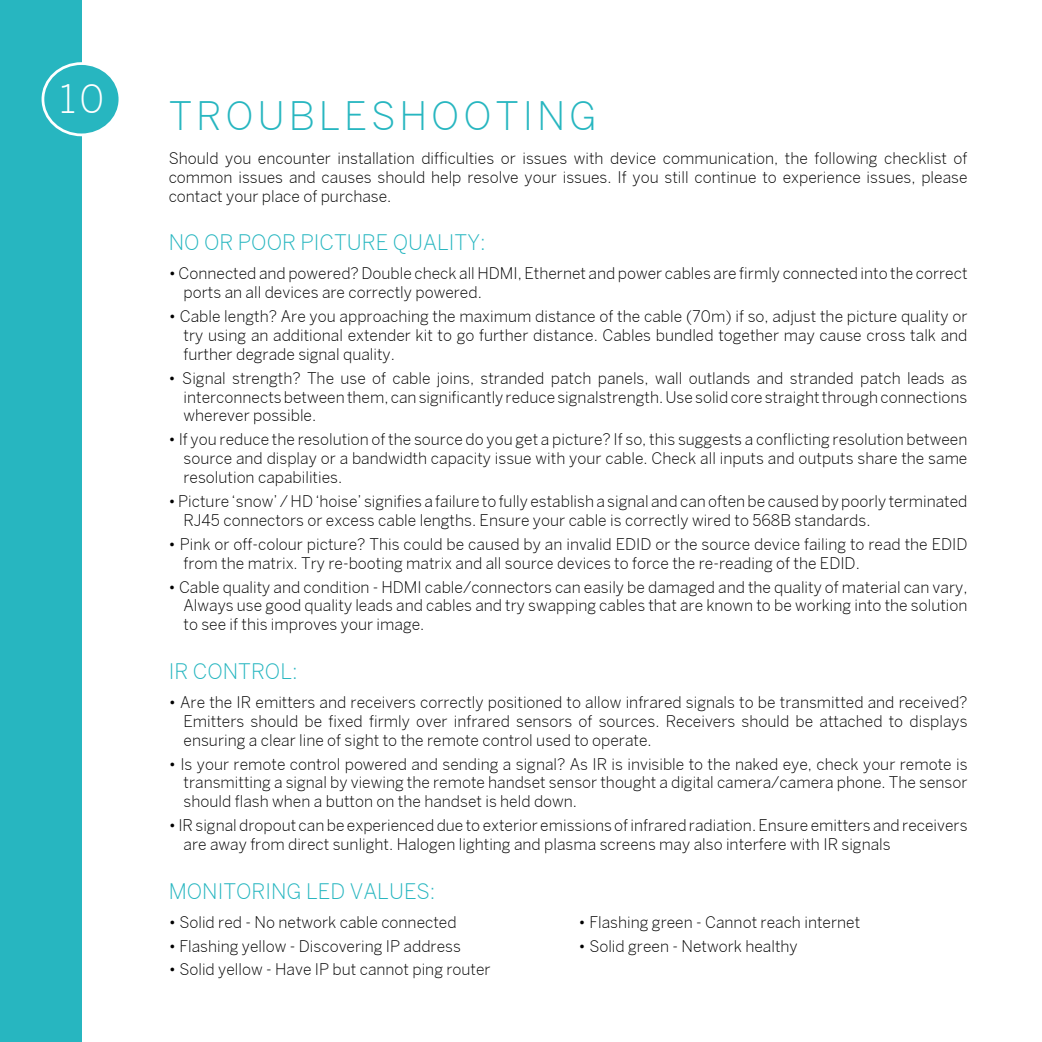
<style>
.page{position:relative;width:1042px;height:1042px;background:#fff}
.page>*{position:absolute;margin:0;border:0;box-sizing:border-box;transform-origin:0 0}
.t1{font:300 38.5px "Benton Sans";letter-spacing:.1em;color:#27b6c0}
.t2{font:300 38.5px "Benton Sans";color:#fff}
.t3{font:300 21px "Benton Sans";color:#27b6c0}
.t4{font:300 15.75px/18.9px "Benton Sans";color:#000;text-align:justify}
</style>
<div class="page">
<div style="left:0;top:0;width:81px;height:1042px;background:#27b6c0"></div>
<div style="left:43px;top:64px;width:77px;height:71px;background:#27b6c0;border-radius:50%"></div>
<div style="left:42px;top:62px;width:79px;height:74px;border:3px solid #fff;border-radius:50%"></div>
<h1 class="t2" style="left:59px;top:77px;width:47px">10</h1>
<h1 class="t1" style="left:169px;top:94px;width:429px">TROUBLESHOOTING</h1>
<p class="t4" style="left:169px;top:148px;width:800px">Should you encounter installation difficulties or issues with device communication, the following checklist of common issues and causes should help resolve your issues. If you still continue to experience issues, please contact your place of purchase.</p>
<h2 class="t3" style="left:169px;top:230px;width:318px">NO OR POOR PICTURE QUALITY:</h2>
<p class="t4" style="left:184px;top:264px;width:785px;text-indent:-15px">• Connected and powered? Double check all HDMI, Ethernet and power cables are firmly connected into the correct ports an all devices are correctly powered.</p>
<p class="t4" style="left:183px;top:307px;width:785px;text-indent:-15px">• Cable length? Are you approaching the maximum distance of the cable (70m) if so, adjust the picture quality or try using an additional extender kit to go further distance. Cables bundled together may cause cross talk and further degrade signal quality.</p>
<p class="t4" style="left:183px;top:368px;width:785px;text-indent:-15px">• Signal strength? The use of cable joins, stranded patch panels, wall outlands and stranded patch leads as interconnectsbetweenthem, cansignificantly reduce signalstrength.Use solidcore straightthroughconnections wherever possible.</p>
<p class="t4" style="left:183px;top:430px;width:785px;text-indent:-15px">• If you reduce the resolution of the source do you get a picture? If so, this suggests a conflicting resolution between source and display or a bandwidth capacity issue with your cable. Check all inputs and outputs share the same resolution capabilities.</p>
<p class="t4" style="left:183px;top:492px;width:785px;text-indent:-15px">•Picture ‘snow’ / HD ‘hoise’ signifies a failure to fully establish a signal and can often be caused by poorly terminated<br>RJ45 connectors or excess cable lengths. Ensure your cable is correctly wired to 568B standards.</p>
<p class="t4" style="left:183px;top:534px;width:785px;text-indent:-15px">• Pink or off-colour picture? This could be caused by an invalid EDID or the source device failing to read the EDID from the matrix. Try re-booting matrix and all source devices to force the re-reading of the EDID.</p>
<p class="t4" style="left:183px;top:577px;width:785px;text-indent:-15px">• Cable quality and condition - HDMI cable/connectors can easily be damaged and the quality of material can vary, Always use good quality leads and cables and try swapping cables that are known to be working into the solution to see if this improves your image.</p>
<h2 class="t3" style="left:169px;top:659px;width:130px">IR CONTROL:</h2>
<p class="t4" style="left:184px;top:692px;width:785px;text-indent:-15px">• Are the IR emitters and receivers correctly positioned to allow infrared signals to be transmitted and received?<br>Emitters should be fixed firmly over infrared sensors of sources. Receivers should be attached to displays ensuring a clear line of sight to the remote control used to operate.</p>
<p class="t4" style="left:184px;top:754px;width:785px;text-indent:-15px">• Is your remote control powered and sending a signal? As IR is invisible to the naked eye, check your remote is transmitting a signal by viewing the remote handset sensor thought a digital camera/camera phone. The sensor should flash when a button on the handset is held down.</p>
<p class="t4" style="left:184px;top:816px;width:785px;text-indent:-15px">• IR signal dropout can be experienced due to exterior emissions of infrared radiation. Ensure emitters and receivers are away from direct sunlight. Halogen lighting and plasma screens may also interfere with IR signals</p>
<h2 class="t3" style="left:169px;top:879px;width:268px">MONITORING LED VALUES:</h2>
<p class="t4" style="left:169px;top:912px;width:289px">• Solid red - No network cable connected</p>
<p class="t4" style="left:169px;top:936px;width:294px">• Flashing yellow - Discovering IP address</p>
<p class="t4" style="left:169px;top:960px;width:323px">• Solid yellow - Have IP but cannot ping router</p>
<p class="t4" style="left:578px;top:912px;width:283px">• Flashing green - Cannot reach internet</p>
<p class="t4" style="left:578px;top:936px;width:221px">• Solid green - Network healthy</p>
</div>
